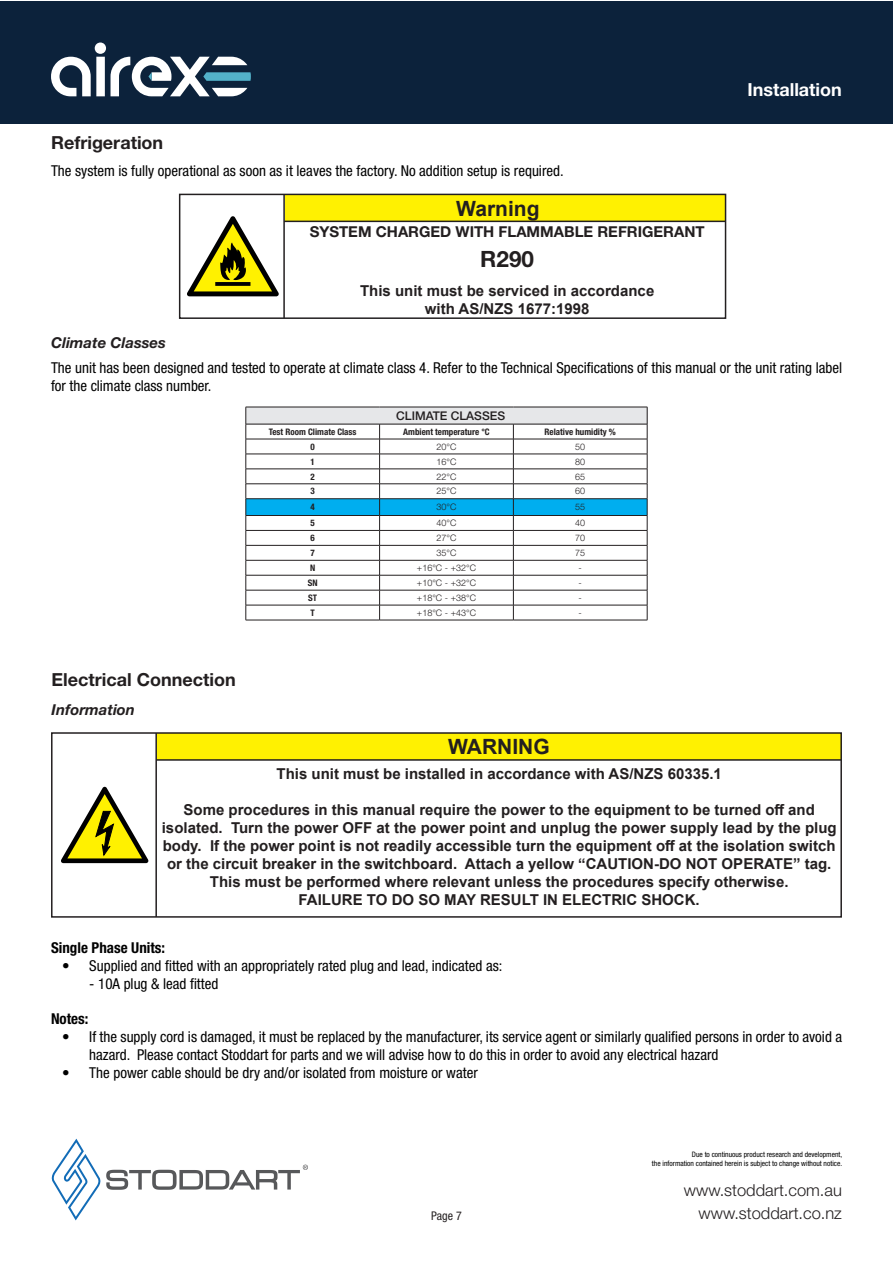
<style>
.page{position:relative;width:893px;height:1263px;background:#fff}
.page>*{position:absolute;margin:0;border:0;box-sizing:border-box;transform-origin:0 0}
.Cells{font:700 22.5px "Helvetica Neue LT Pro";color:#231f20}
.Cells-2{font:700 21px "Arial";color:#231f20}
.Sub_Header_-_JM{font:700 18px "Helvetica Neue LT Pro";color:#231f20}
.Header_non_content_W{font:700 18px "Helvetica Neue LT Std";color:#fff}
.t1{font:300 16.5px/22.8px "Helvetica Neue LT Pro";color:#231f20;text-align:right}
.t2{font:condensed 15px/18px "Helvetica Neue LT Pro";color:#000}
.Cells-3{font:700 15px/18px "Arial";color:#231f20;text-align:center}
.Cells-4{font:700 15px "Helvetica Neue LT Pro";color:#231f20}
.Sub_Header_Info_-_JM{font:italic 700 15px "Helvetica Neue LT Pro";color:#231f20}
.t3{font:700 condensed 15px "Helvetica Neue LT Pro";color:#000}
.Cell_Header{font:500 12px "Helvetica Neue LT Pro";color:#231f20}
.t4{font:condensed 12px "Helvetica Neue LT Pro";color:#231f20}
.Cells-5{font:300 9px "Helvetica Neue LT Pro";color:#231f20}
.Cells-6{font:700 condensed 9px "Helvetica Neue LT Pro";color:#231f20}
.t5{font:condensed 7.5px/9px "Helvetica Neue LT Pro";color:#000;text-align:right}
</style>
<div class="page">
<svg style="left:51px;top:1139px;width:257px;height:81px"></svg>
<div style="left:1px;top:1px;width:892px;height:123px;background:#0c223b"></div>
<svg style="left:51px;top:43px;width:200px;height:53px"></svg>
<hr style="left:246px;top:620px;width:134px;height:1px;background:#231f20">
<hr style="left:380px;top:620px;width:133px;height:1px;background:#231f20">
<hr style="left:513px;top:620px;width:134px;height:1px;background:#231f20">
<svg style="left:246px;top:407px;width:402px;height:213px"></svg>
<hr style="left:380px;top:407px;width:133px;height:1px;background:#231f20">
<hr style="left:513px;top:407px;width:134px;height:1px;background:#231f20">
<hr style="left:246px;top:424px;width:134px;height:1px;background:#231f20">
<hr style="left:380px;top:424px;width:133px;height:1px;background:#231f20">
<hr style="left:513px;top:424px;width:134px;height:1px;background:#231f20">
<svg style="left:61px;top:787px;width:87px;height:76px"></svg>
<div style="left:157px;top:733px;width:684px;height:27px;background:#fff101"></div>
<div style="left:51px;top:732px;width:791px;height:186px;border:2px solid #231f20"></div>
<hr style="left:155px;top:733px;width:2px;height:184px;background:#231f20">
<hr style="left:156px;top:759px;width:685px;height:2px;background:#231f20">
<svg style="left:187px;top:216px;width:92px;height:80px"></svg>
<div style="left:285px;top:194px;width:441px;height:27px;background:#fff101"></div>
<div style="left:179px;top:194px;width:547px;height:125px;border:2px solid #231f20"></div>
<hr style="left:283px;top:194px;width:2px;height:124px;background:#231f20">
<hr style="left:284px;top:221px;width:442px;height:1px;background:#231f20">
<p class="Sub_Header_-_JM" style="left:51px;top:131px;width:114px">Refrigeration</p>
<p class="t2" style="left:51px;top:161px;width:514px">The system is fully operational as soon as it leaves the factory. No addition setup is required.</p>
<p class="Sub_Header_Info_-_JM" style="left:51px;top:333px;width:117px">Climate Classes</p>
<p class="Cells-2" style="left:456px;top:193px;width:85px">Warning</p>
<p class="Cells-4" style="left:310px;top:223px;width:396px">SYSTEM CHARGED WITH FLAMMABLE REFRIGERANT</p>
<p class="Cells" style="left:480px;top:245px;width:55px">R290</p>
<p class="Cells-3" style="left:360px;top:282px;width:296px">This unit must be serviced in accordance</p>
<p class="Cells-3" style="left:425px;top:300px;width:166px">with AS/NZS 1677:1998</p>
<p class="Header_non_content_W" style="left:747px;top:79px;width:96px">Installation</p>
<p class="t2" style="left:51px;top:359px;width:792px">The unit has been designed and tested to operate at climate class 4. Refer to the Technical Specifications of this manual or the unit rating label for the climate class number.</p>
<p class="Cell_Header" style="left:396px;top:408px;width:110px">CLIMATE CLASSES</p>
<p class="Sub_Header_-_JM" style="left:52px;top:668px;width:186px">Electrical Connection</p>
<p class="Sub_Header_Info_-_JM" style="left:52px;top:700px;width:85px">Information</p>
<p class="Cells-6" style="left:269px;top:426px;width:89px">Test Room Climate Class</p>
<p class="Cells-6" style="left:403px;top:426px;width:88px">Ambient temperature °C</p>
<p class="Cells-6" style="left:545px;top:426px;width:73px">Relative humidity %</p>
<p class="Cells-6" style="left:311px;top:441px;width:6px">0</p>
<p class="Cells-5" style="left:436px;top:441px;width:21px">20°C</p>
<p class="Cells-5" style="left:575px;top:441px;width:12px">50</p>
<p class="Cells-6" style="left:311px;top:456px;width:6px">1</p>
<p class="Cells-5" style="left:436px;top:456px;width:21px">16°C</p>
<p class="Cells-5" style="left:575px;top:456px;width:12px">80</p>
<p class="Cells-6" style="left:311px;top:471px;width:6px">2</p>
<p class="Cells-5" style="left:436px;top:471px;width:21px">22°C</p>
<p class="Cells-5" style="left:575px;top:471px;width:12px">65</p>
<p class="Cells-6" style="left:311px;top:486px;width:6px">3</p>
<p class="Cells-5" style="left:436px;top:486px;width:21px">25°C</p>
<p class="Cells-5" style="left:575px;top:486px;width:12px">60</p>
<p class="Cells-6" style="left:311px;top:502px;width:6px">4</p>
<p class="Cells-5" style="left:436px;top:502px;width:21px">30°C</p>
<p class="Cells-5" style="left:575px;top:502px;width:12px">55</p>
<p class="Cells-6" style="left:311px;top:517px;width:6px">5</p>
<p class="Cells-5" style="left:436px;top:517px;width:21px">40°C</p>
<p class="Cells-5" style="left:575px;top:517px;width:12px">40</p>
<p class="Cells-6" style="left:311px;top:532px;width:6px">6</p>
<p class="Cells-5" style="left:436px;top:532px;width:21px">27°C</p>
<p class="Cells-5" style="left:575px;top:532px;width:12px">70</p>
<p class="Cells-6" style="left:311px;top:547px;width:6px">7</p>
<p class="Cells-5" style="left:436px;top:547px;width:21px">35°C</p>
<p class="Cells-5" style="left:575px;top:547px;width:12px">75</p>
<p class="Cells-6" style="left:310px;top:562px;width:7px">N</p>
<p class="Cells-5" style="left:417px;top:562px;width:61px">+16°C - +32°C</p>
<p class="Cells-5" style="left:579px;top:562px;width:5px">-</p>
<p class="Cells-6" style="left:308px;top:577px;width:11px">SN</p>
<p class="Cells-5" style="left:417px;top:577px;width:61px">+10°C - +32°C</p>
<p class="Cells-5" style="left:579px;top:577px;width:5px">-</p>
<p class="Cells-6" style="left:308px;top:592px;width:10px">ST</p>
<p class="Cells-5" style="left:417px;top:592px;width:61px">+18°C - +38°C</p>
<p class="Cells-5" style="left:579px;top:592px;width:5px">-</p>
<p class="Cells-6" style="left:311px;top:607px;width:6px">T</p>
<p class="Cells-5" style="left:417px;top:607px;width:61px">+18°C - +43°C</p>
<p class="Cells-5" style="left:579px;top:607px;width:5px">-</p>
<p class="Cells-2" style="left:448px;top:732px;width:103px">WARNING</p>
<p class="Cells-3" style="left:276px;top:765px;width:447px">This unit must be installed in accordance with AS/NZS 60335.1</p>
<p class="Cells-3" style="left:162px;top:801px;width:676px">Some procedures in this manual require the power to the equipment to be turned off and isolated. Turn the power OFF at the power point and unplug the power supply lead by the plug body. If the power point is not readily accessible turn the equipment off at the isolation switch or the circuit breaker in the switchboard. Attach a yellow “CAUTION-DO NOT OPERATE” tag.<br>This must be performed where relevant unless the procedures specify otherwise.<br>FAILURE TO DO SO MAY RESULT IN ELECTRIC SHOCK.</p>
<p class="t3" style="left:51px;top:938px;width:116px">Single Phase Units:</p>
<p class="t2" style="left:62px;top:956px;width:442px">• Supplied and fitted with an appropriately rated plug and lead, indicated as:</p>
<p class="t2" style="left:89px;top:974px;width:131px">- 10A plug &amp; lead fitted</p>
<p class="t3" style="left:51px;top:1009px;width:39px">Notes:</p>
<p class="t2" style="left:89px;top:1027px;width:754px;text-indent:-27px">• If the supply cord is damaged, it must be replaced by the manufacturer, its service agent or similarly qualified persons in order to avoid a hazard. Please contact Stoddart for parts and we will advise how to do this in order to avoid any electrical hazard</p>
<p class="t2" style="left:62px;top:1063px;width:417px">• The power cable should be dry and/or isolated from moisture or water</p>
<p class="t4" style="left:431px;top:1209px;width:32px">Page 7</p>
<p class="t5" style="left:652px;top:1150px;width:192px">Due to continuous product research and development,<br>the information contained herein is subject to change without notice.</p>
<p class="t1" style="left:684px;top:1178px;width:160px">www.stoddart.com.au www.stoddart.co.nz</p>
</div>
